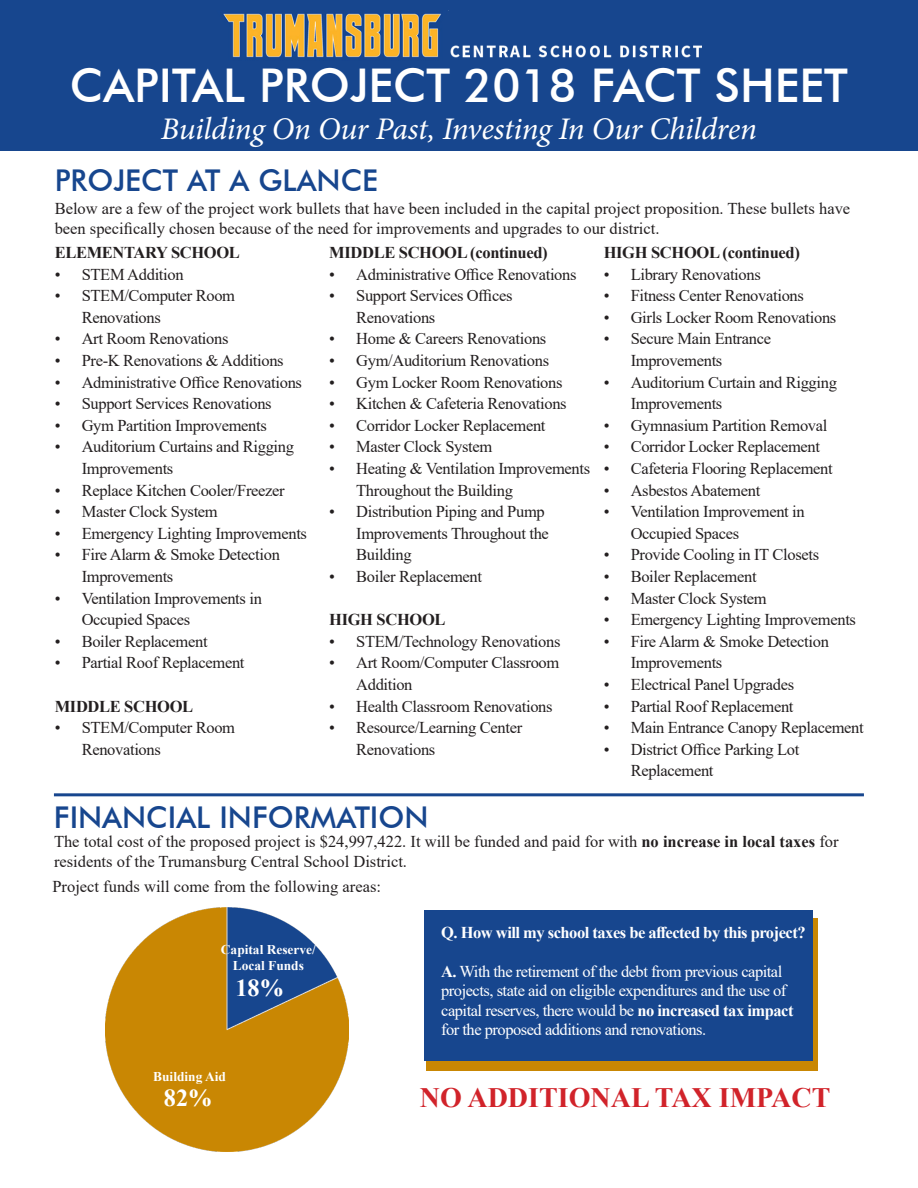
<style>
.page{position:relative;width:918px;height:1188px;background:#fff}
.page>*{position:absolute;margin:0;border:0;box-sizing:border-box;transform-origin:0 0}
.t1{font:500 46.5px "Futura BT";color:#fff}
.Body_text{font:italic 31.5px "Minion Pro";letter-spacing:-.015em;color:#fff}
.t2{font:500 30px "Futura BT";color:#17468e}
.Body_text-2{font:700 28.05px "Times New Roman";color:#d1232a}
.Body_text-3{font:700 24.3px "Times New Roman";color:#fff}
.Body_text-4{font:16.5px/21.6px "Times New Roman";letter-spacing:-.02em;color:#231f20}
.Body_text-5{font:16.5px/19.8px "Times New Roman";color:#231f20}
.Body_text-6{font:16.5px/19.5px "Times New Roman";letter-spacing:-.03em;color:#fff}
.t3{font:700 16.5px "Times New Roman";letter-spacing:-.02em;color:#231f20}
.Body_text-7{font:700 16.5px "Times New Roman";letter-spacing:-.03em;color:#fff}
.t4{font:700 13.35px "Times New Roman";color:#fff}
.s1{font-weight:700}
</style>
<div class="page">
<div style="left:0;top:0;width:918px;height:151px;background:#17468e"></div>
<div style="left:427px;top:919px;width:391px;height:152px;background:#c98703"></div>
<div style="left:424px;top:910px;width:389px;height:151px;background:#17468e"></div>
<img style="left:105px;top:907px;width:244px;height:244px">
<hr style="left:54px;top:793px;width:810px;height:3px;background:#17468e">
<img style="left:223px;top:10px;width:478px;height:48px">
<p class="t1" style="left:70px;top:57px;width:779px">CAPITAL PROJECT 2018 FACT SHEET</p>
<p class="Body_text" style="left:161px;top:107px;width:598px">Building On Our Past, Investing In Our Children</p>
<p class="t2" style="left:55px;top:162px;width:325px">PROJECT AT A GLANCE</p>
<p class="Body_text-5" style="left:55px;top:198px;width:797px">Below are a few of the project work bullets that have been included in the capital project proposition. These bullets have been specifically chosen because of the need for improvements and upgrades to our district.</p>
<p class="t3" style="left:55px;top:241px;width:187px">ELEMENTARY SCHOOL</p>
<p class="Body_text-4" style="left:55px;top:263px;width:130px">• STEM Addition</p>
<p class="Body_text-4" style="left:82px;top:284px;width:155px;text-indent:-27px">• STEM/Computer Room<br>Renovations</p>
<p class="Body_text-4" style="left:55px;top:328px;width:175px">• Art Room Renovations</p>
<p class="Body_text-4" style="left:55px;top:349px;width:231px">• Pre-K Renovations &amp; Additions</p>
<p class="Body_text-4" style="left:55px;top:371px;width:249px">• Administrative Office Renovations</p>
<p class="Body_text-4" style="left:55px;top:392px;width:218px">• Support Services Renovations</p>
<p class="Body_text-4" style="left:55px;top:414px;width:214px">• Gym Partition Improvements</p>
<p class="Body_text-4" style="left:82px;top:436px;width:214px;text-indent:-27px">• Auditorium Curtains and Rigging<br>Improvements</p>
<p class="Body_text-4" style="left:55px;top:479px;width:232px">• Replace Kitchen Cooler/Freezer</p>
<p class="Body_text-4" style="left:55px;top:500px;width:165px">• Master Clock System</p>
<p class="Body_text-4" style="left:55px;top:522px;width:254px">• Emergency Lighting Improvements</p>
<p class="Body_text-4" style="left:82px;top:544px;width:200px;text-indent:-27px">• Fire Alarm &amp; Smoke Detection<br>Improvements</p>
<p class="Body_text-4" style="left:82px;top:587px;width:182px;text-indent:-27px">• Ventilation Improvements in<br>Occupied Spaces</p>
<p class="Body_text-4" style="left:55px;top:630px;width:154px">• Boiler Replacement</p>
<p class="Body_text-4" style="left:55px;top:652px;width:191px">• Partial Roof Replacement</p>
<p class="t3" style="left:55px;top:694px;width:140px">MIDDLE SCHOOL</p>
<p class="Body_text-4" style="left:82px;top:716px;width:155px;text-indent:-27px">• STEM/Computer Room<br>Renovations</p>
<p class="t3" style="left:329px;top:241px;width:220px">MIDDLE SCHOOL (continued)</p>
<p class="Body_text-4" style="left:329px;top:263px;width:249px">• Administrative Office Renovations</p>
<p class="Body_text-4" style="left:356px;top:284px;width:158px;text-indent:-27px">• Support Services Offices<br>Renovations</p>
<p class="Body_text-4" style="left:329px;top:328px;width:219px">• Home &amp; Careers Renovations</p>
<p class="Body_text-4" style="left:329px;top:349px;width:221px">• Gym/Auditorium Renovations</p>
<p class="Body_text-4" style="left:329px;top:371px;width:235px">• Gym Locker Room Renovations</p>
<p class="Body_text-4" style="left:329px;top:392px;width:239px">• Kitchen &amp; Cafeteria Renovations</p>
<p class="Body_text-4" style="left:329px;top:414px;width:218px">• Corridor Locker Replacement</p>
<p class="Body_text-4" style="left:329px;top:436px;width:165px">• Master Clock System</p>
<p class="Body_text-4" style="left:356px;top:457px;width:236px;text-indent:-27px">• Heating &amp; Ventilation Improvements<br>Throughout the Building</p>
<p class="Body_text-4" style="left:356px;top:500px;width:194px;text-indent:-27px">• Distribution Piping and Pump<br>Improvements Throughout the<br>Building</p>
<p class="Body_text-4" style="left:329px;top:565px;width:154px">• Boiler Replacement</p>
<p class="t3" style="left:329px;top:608px;width:118px">HIGH SCHOOL</p>
<p class="Body_text-4" style="left:329px;top:630px;width:233px">• STEM/Technology Renovations</p>
<p class="Body_text-4" style="left:356px;top:652px;width:205px;text-indent:-27px">• Art Room/Computer Classroom<br>Addition</p>
<p class="Body_text-4" style="left:329px;top:695px;width:225px">• Health Classroom Renovations</p>
<p class="Body_text-4" style="left:356px;top:716px;width:168px;text-indent:-27px">• Resource/Learning Center<br>Renovations</p>
<p class="t3" style="left:604px;top:241px;width:198px">HIGH SCHOOL (continued)</p>
<p class="Body_text-4" style="left:604px;top:263px;width:159px">• Library Renovations</p>
<p class="Body_text-4" style="left:604px;top:284px;width:202px">• Fitness Center Renovations</p>
<p class="Body_text-4" style="left:604px;top:306px;width:234px">• Girls Locker Room Renovations</p>
<p class="Body_text-4" style="left:631px;top:328px;width:142px;text-indent:-27px">• Secure Main Entrance<br>Improvements</p>
<p class="Body_text-4" style="left:631px;top:371px;width:208px;text-indent:-27px">• Auditorium Curtain and Rigging<br>Improvements</p>
<p class="Body_text-4" style="left:604px;top:414px;width:225px">• Gymnasium Partition Removal</p>
<p class="Body_text-4" style="left:604px;top:436px;width:218px">• Corridor Locker Replacement</p>
<p class="Body_text-4" style="left:604px;top:457px;width:231px">• Cafeteria Flooring Replacement</p>
<p class="Body_text-4" style="left:604px;top:479px;width:158px">• Asbestos Abatement</p>
<p class="Body_text-4" style="left:631px;top:500px;width:176px;text-indent:-27px">• Ventilation Improvement in<br>Occupied Spaces</p>
<p class="Body_text-4" style="left:604px;top:544px;width:217px">• Provide Cooling in IT Closets</p>
<p class="Body_text-4" style="left:604px;top:565px;width:154px">• Boiler Replacement</p>
<p class="Body_text-4" style="left:604px;top:587px;width:165px">• Master Clock System</p>
<p class="Body_text-4" style="left:604px;top:608px;width:254px">• Emergency Lighting Improvements</p>
<p class="Body_text-4" style="left:631px;top:630px;width:200px;text-indent:-27px">• Fire Alarm &amp; Smoke Detection<br>Improvements</p>
<p class="Body_text-4" style="left:604px;top:673px;width:192px">• Electrical Panel Upgrades</p>
<p class="Body_text-4" style="left:604px;top:695px;width:191px">• Partial Roof Replacement</p>
<p class="Body_text-4" style="left:604px;top:716px;width:262px">• Main Entrance Canopy Replacement</p>
<p class="Body_text-4" style="left:631px;top:738px;width:170px;text-indent:-27px">• District Office Parking Lot<br>Replacement</p>
<p class="t2" style="left:54px;top:799px;width:376px">FINANCIAL INFORMATION</p>
<p class="Body_text-5" style="left:54px;top:831px;width:786px">The total cost of the proposed project is $24,997,422. It will be funded and paid for with <span class="s1">no increase in local taxes</span> for residents of the Trumansburg Central School District.</p>
<p class="Body_text-5" style="left:52px;top:876px;width:330px">Project funds will come from the following areas:</p>
<p class="t4" style="left:221px;top:939px;width:96px">Capital Reserve/</p>
<p class="t4" style="left:233px;top:956px;width:73px">Local Funds</p>
<p class="Body_text-3" style="left:235px;top:971px;width:50px">18%</p>
<p class="t4" style="left:153px;top:1067px;width:74px">Building Aid</p>
<p class="Body_text-3" style="left:164px;top:1080px;width:50px">82%</p>
<p class="Body_text-7" style="left:441px;top:921px;width:366px">Q. How will my school taxes be affected by this project?</p>
<p class="Body_text-6" style="left:441px;top:961px;width:354px"><span class="s1">A.</span> With the retirement of the debt from previous capital projects, state aid on eligible expenditures and the use of capital reserves, there would be <span class="s1">no increased tax impact </span>for the proposed additions and renovations.</p>
<p class="Body_text-2" style="left:420px;top:1077px;width:412px">NO ADDITIONAL TAX IMPACT</p>
</div>
